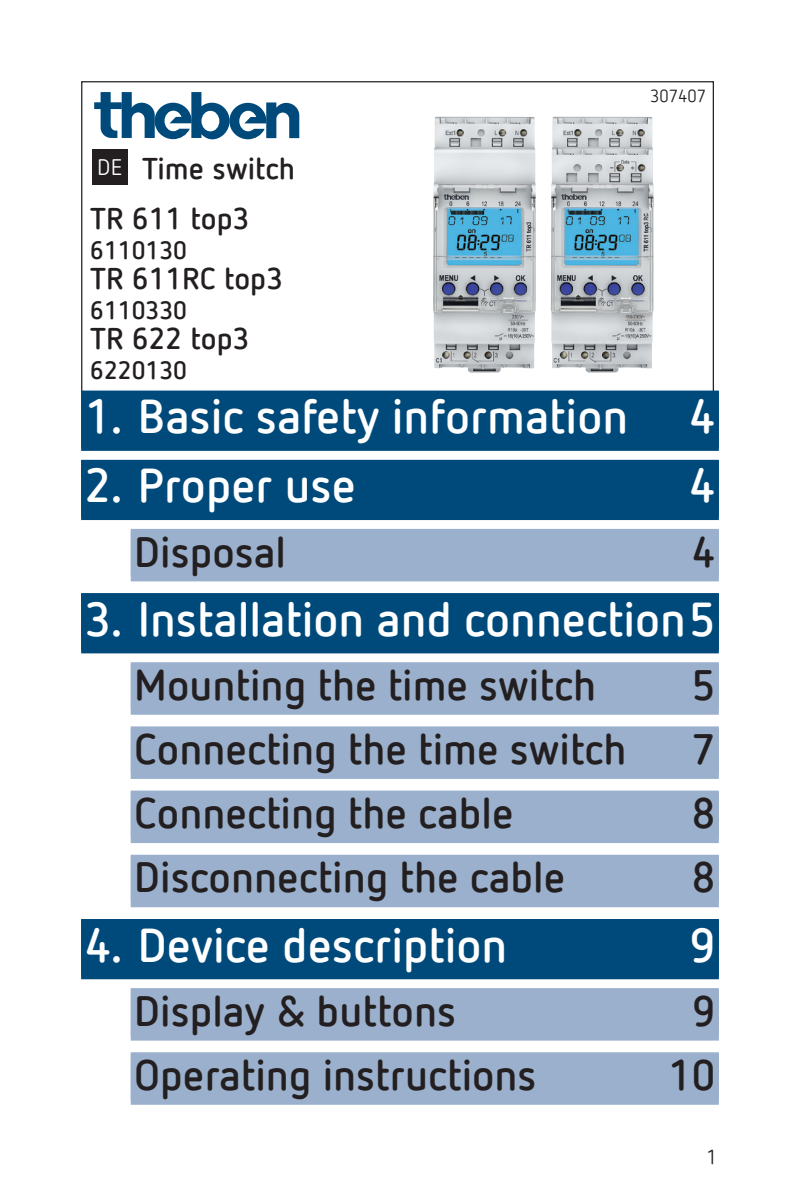
<style>
.page{position:relative;width:800px;height:1200px;background:#fff}
.page>*{position:absolute;margin:0;border:0;box-sizing:border-box;transform-origin:0 0}
.p_ihv_level01{font:700 47.5px "Netto Offc Pro";color:#fff}
.p_ihv_level02{font:700 42.5px "Netto Offc Pro";color:#231f20}
.t1{font:700 30px "Netto Offc Pro";color:#231f20}
.t2{font:700 25px "Netto Offc Pro";color:#231f20}
.p_page_pagina{font:20px "Netto Offc Pro";color:#231f20}
.t3{font:17.5px "Netto Offc Pro";color:#231f20}
.s1{font-weight:400;font-size:22.5px;color:#fff}
</style>
<div class="page">
<div style="left:92px;top:149px;width:36px;height:35px;background:#231f20"></div>
<svg style="left:94px;top:92px;width:205px;height:47px"></svg>
<img style="left:433px;top:117px;width:103px;height:256px">
<img style="left:551px;top:117px;width:102px;height:256px">
<div style="left:81px;top:391px;width:638px;height:60px;background:#004a7b"></div>
<div style="left:81px;top:460px;width:638px;height:60px;background:#004a7b"></div>
<div style="left:131px;top:529px;width:588px;height:52px;background:#9bb0cc"></div>
<div style="left:81px;top:593px;width:638px;height:60px;background:#004a7b"></div>
<div style="left:131px;top:662px;width:588px;height:53px;background:#9bb0cc"></div>
<div style="left:131px;top:726px;width:588px;height:53px;background:#9bb0cc"></div>
<div style="left:131px;top:791px;width:588px;height:52px;background:#9bb0cc"></div>
<div style="left:131px;top:855px;width:588px;height:52px;background:#9bb0cc"></div>
<div style="left:81px;top:919px;width:638px;height:60px;background:#004a7b"></div>
<div style="left:131px;top:988px;width:588px;height:53px;background:#9bb0cc"></div>
<div style="left:131px;top:1052px;width:588px;height:53px;background:#9bb0cc"></div>
<p class="t1" style="left:97px;top:149px;width:199px"><span class="s1">DE</span> Time switch</p>
<p class="t1" style="left:90px;top:198px;width:161px">TR 611 top3</p>
<p class="t2" style="left:90px;top:233px;width:98px">6110130</p>
<p class="t1" style="left:90px;top:258px;width:194px">TR 611RC top3</p>
<p class="t2" style="left:90px;top:293px;width:98px">6110330</p>
<p class="t1" style="left:90px;top:318px;width:161px">TR 622 top3</p>
<p class="t2" style="left:90px;top:353px;width:98px">6220130</p>
<p class="t3" style="left:650px;top:85px;width:57px">307407</p>
<p class="p_ihv_level01" style="left:85px;top:385px;width:545px">1. Basic safety information</p>
<p class="p_ihv_level01" style="left:689px;top:385px;width:28px">4</p>
<p class="p_ihv_level01" style="left:85px;top:454px;width:273px">2. Proper use</p>
<p class="p_ihv_level01" style="left:689px;top:454px;width:28px">4</p>
<p class="p_ihv_level02" style="left:134px;top:523px;width:153px">Disposal</p>
<p class="p_ihv_level02" style="left:692px;top:523px;width:25px">4</p>
<p class="p_ihv_level01" style="left:85px;top:587px;width:632px">3. Installation and connection5</p>
<p class="p_ihv_level02" style="left:134px;top:657px;width:463px">Mounting the time switch</p>
<p class="p_ihv_level02" style="left:692px;top:657px;width:25px">5</p>
<p class="p_ihv_level02" style="left:134px;top:721px;width:494px">Connecting the time switch</p>
<p class="p_ihv_level02" style="left:692px;top:721px;width:25px">7</p>
<p class="p_ihv_level02" style="left:134px;top:785px;width:381px">Connecting the cable</p>
<p class="p_ihv_level02" style="left:692px;top:785px;width:25px">8</p>
<p class="p_ihv_level02" style="left:134px;top:849px;width:433px">Disconnecting the cable</p>
<p class="p_ihv_level02" style="left:692px;top:849px;width:25px">8</p>
<p class="p_ihv_level01" style="left:85px;top:913px;width:424px">4. Device description</p>
<p class="p_ihv_level01" style="left:689px;top:913px;width:28px">9</p>
<p class="p_ihv_level02" style="left:134px;top:982px;width:323px">Display &amp; buttons</p>
<p class="p_ihv_level02" style="left:692px;top:982px;width:25px">9</p>
<p class="p_ihv_level02" style="left:134px;top:1047px;width:404px">Operating instructions</p>
<p class="p_ihv_level02" style="left:668px;top:1047px;width:49px">10</p>
<p class="p_page_pagina" style="left:707px;top:1144px;width:12px">1</p>
</div>
